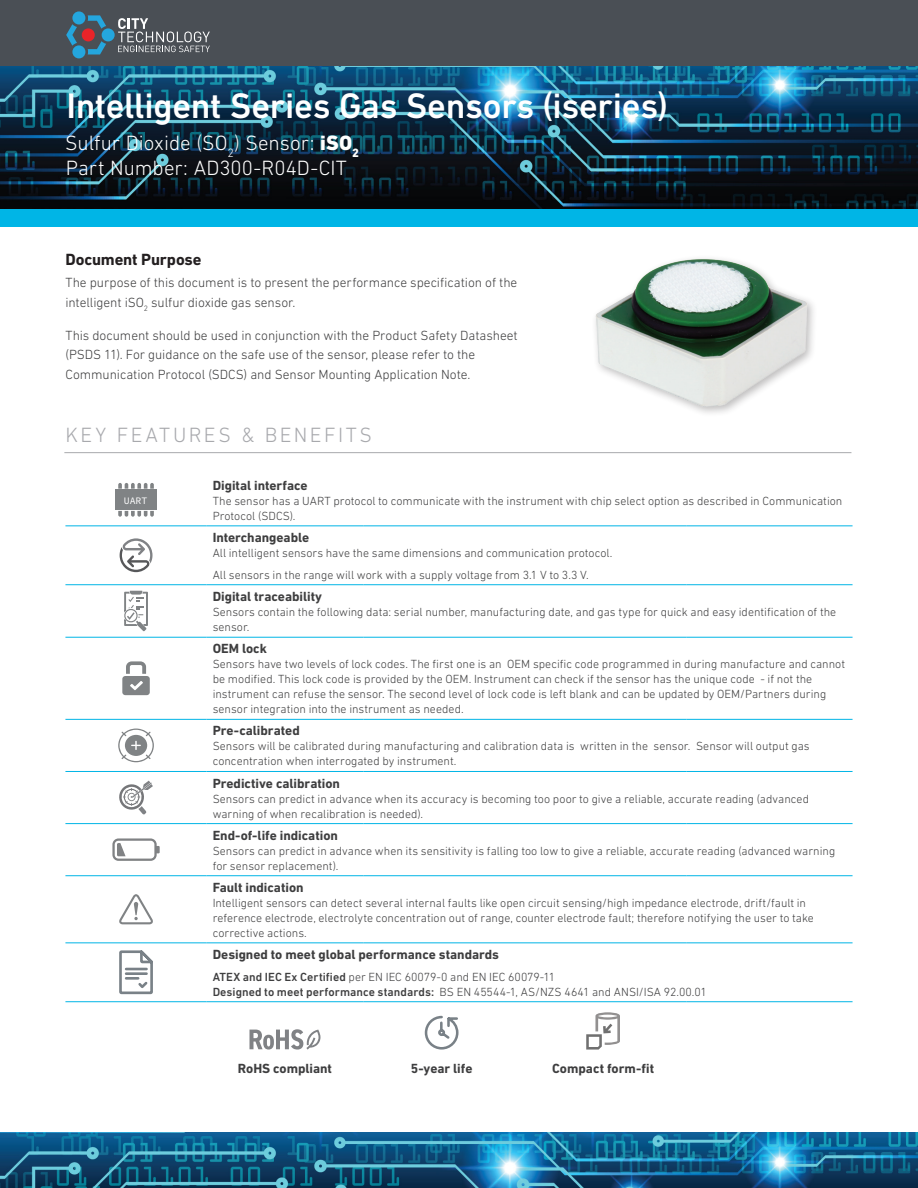
<style>
.page{position:relative;width:918px;height:1188px;background:#fff}
.page>*{position:absolute;margin:0;border:0;box-sizing:border-box;transform-origin:0 0}
.Datasheet__Title_1{font:500 36px "DIN Next LT Pro";letter-spacing:-.01em;color:#fff}
.Datasheet__Title_2_1{font:300 21px/25.5px "DIN Next LT Pro";color:#fff}
.Datasheet__Sidebar_H{font:300 21px "DIN Next LT Pro";letter-spacing:.12em;color:#a8a9ad}
.Heading_2__11_15{font:700 16.5px "DIN Next LT Pro";letter-spacing:-.01em;color:#231f20}
.Body__9_14_pt{font:300 13.5px/19.5px "DIN Next LT Pro";letter-spacing:-.005em;color:#3e3e3f}
.Body__9_14_pt-2{font:700 13.5px "DIN Next LT Pro";color:#3e3e3f}
.Body__9_14_pt-3{font:300 12px/15px "DIN Next LT Pro";color:#3e3e3f}
.t1{font:9.9px "Source Code Roman";color:#fff}
.s1{font-weight:800}
.s2{font-weight:500}
</style>
<div class="page">
<div style="left:0;top:139px;width:918px;height:88px;background:#00b5e6"></div>
<img style="left:0;top:66px;width:918px;height:143px">
<img style="left:595px;top:258px;width:219px;height:155px">
<hr style="left:64px;top:452px;width:787px;height:1px;background:#a8a9ad">
<hr style="left:65px;top:525px;width:142px;height:1px;background:#00b5e6">
<hr style="left:207px;top:525px;width:156px;height:1px;background:#00b5e6">
<hr style="left:363px;top:525px;width:157px;height:1px;background:#00b5e6">
<hr style="left:520px;top:525px;width:166px;height:1px;background:#00b5e6">
<hr style="left:686px;top:525px;width:167px;height:1px;background:#00b5e6">
<hr style="left:65px;top:584px;width:142px;height:1px;background:#00b5e6">
<hr style="left:207px;top:584px;width:156px;height:1px;background:#00b5e6">
<hr style="left:363px;top:584px;width:157px;height:1px;background:#00b5e6">
<hr style="left:520px;top:584px;width:166px;height:1px;background:#00b5e6">
<hr style="left:686px;top:584px;width:167px;height:1px;background:#00b5e6">
<hr style="left:65px;top:637px;width:142px;height:1px;background:#00b5e6">
<hr style="left:207px;top:637px;width:156px;height:1px;background:#00b5e6">
<hr style="left:363px;top:637px;width:157px;height:1px;background:#00b5e6">
<hr style="left:520px;top:637px;width:166px;height:1px;background:#00b5e6">
<hr style="left:686px;top:637px;width:167px;height:1px;background:#00b5e6">
<hr style="left:65px;top:719px;width:142px;height:1px;background:#00b5e6">
<hr style="left:207px;top:719px;width:156px;height:1px;background:#00b5e6">
<hr style="left:363px;top:719px;width:157px;height:1px;background:#00b5e6">
<hr style="left:520px;top:719px;width:166px;height:1px;background:#00b5e6">
<hr style="left:686px;top:719px;width:167px;height:1px;background:#00b5e6">
<hr style="left:65px;top:771px;width:142px;height:1px;background:#00b5e6">
<hr style="left:207px;top:771px;width:156px;height:1px;background:#00b5e6">
<hr style="left:363px;top:771px;width:157px;height:1px;background:#00b5e6">
<hr style="left:520px;top:771px;width:166px;height:1px;background:#00b5e6">
<hr style="left:686px;top:771px;width:167px;height:1px;background:#00b5e6">
<hr style="left:65px;top:823px;width:142px;height:1px;background:#00b5e6">
<hr style="left:207px;top:823px;width:156px;height:1px;background:#00b5e6">
<hr style="left:363px;top:823px;width:157px;height:1px;background:#00b5e6">
<hr style="left:520px;top:823px;width:166px;height:1px;background:#00b5e6">
<hr style="left:686px;top:823px;width:167px;height:1px;background:#00b5e6">
<hr style="left:65px;top:875px;width:142px;height:1px;background:#00b5e6">
<hr style="left:207px;top:875px;width:156px;height:1px;background:#00b5e6">
<hr style="left:363px;top:875px;width:157px;height:1px;background:#00b5e6">
<hr style="left:520px;top:875px;width:166px;height:1px;background:#00b5e6">
<hr style="left:686px;top:875px;width:167px;height:1px;background:#00b5e6">
<hr style="left:65px;top:942px;width:142px;height:1px;background:#00b5e6">
<hr style="left:207px;top:942px;width:156px;height:1px;background:#00b5e6">
<hr style="left:363px;top:942px;width:157px;height:1px;background:#00b5e6">
<hr style="left:520px;top:942px;width:166px;height:1px;background:#00b5e6">
<hr style="left:686px;top:942px;width:167px;height:1px;background:#00b5e6">
<hr style="left:65px;top:1001px;width:142px;height:1px;background:#00b5e6">
<hr style="left:207px;top:1001px;width:156px;height:1px;background:#00b5e6">
<hr style="left:363px;top:1001px;width:157px;height:1px;background:#00b5e6">
<hr style="left:520px;top:1001px;width:166px;height:1px;background:#00b5e6">
<hr style="left:686px;top:1001px;width:167px;height:1px;background:#00b5e6">
<svg style="left:118px;top:483px;width:36px;height:6px"></svg>
<svg style="left:118px;top:511px;width:36px;height:6px"></svg>
<div style="left:115px;top:490px;width:42px;height:20px;background:#808385"></div>
<svg style="left:120px;top:538px;width:33px;height:34px"></svg>
<svg style="left:124px;top:591px;width:24px;height:40px"></svg>
<svg style="left:122px;top:661px;width:28px;height:34px"></svg>
<svg style="left:118px;top:729px;width:36px;height:33px"></svg>
<svg style="left:119px;top:781px;width:34px;height:33px"></svg>
<svg style="left:112px;top:838px;width:48px;height:23px"></svg>
<svg style="left:119px;top:894px;width:34px;height:30px"></svg>
<svg style="left:119px;top:950px;width:34px;height:45px"></svg>
<svg style="left:249px;top:1029px;width:71px;height:21px"></svg>
<svg style="left:424px;top:1015px;width:35px;height:35px"></svg>
<svg style="left:586px;top:1012px;width:34px;height:38px"></svg>
<div style="left:0;top:0;width:918px;height:66px;background:#4a4f55"></div>
<svg style="left:118px;top:18px;width:92px;height:34px"></svg>
<svg style="left:88px;top:41px;width:18px;height:14px"></svg>
<svg style="left:88px;top:15px;width:18px;height:14px"></svg>
<svg style="left:66px;top:24px;width:11px;height:22px"></svg>
<div style="left:72px;top:11px;width:13px;height:13px;background:#24a6de;border-radius:50%"></div>
<div style="left:72px;top:45px;width:13px;height:13px;background:#24a6de;border-radius:50%"></div>
<div style="left:102px;top:28px;width:13px;height:13px;background:#24a6de;border-radius:50%"></div>
<div style="left:82px;top:28px;width:13px;height:13px;background:#e82429;border-radius:50%"></div>
<img style="left:0;top:1133px;width:918px;height:55px">
<p class="Datasheet__Title_1" style="left:66px;top:85px;width:603px">Intelligent Series Gas Sensors (iseries)</p>
<p class="Datasheet__Title_2_1" style="left:65px;top:130px;width:295px">Sulfur Dioxide (SO<sub>2</sub>) Sensor: <span class="s1">iSO</span><sub>2<br></sub>Part Number: AD300-R04D-CIT</p>
<p class="Heading_2__11_15" style="left:65px;top:250px;width:137px">Document Purpose</p>
<p class="Body__9_14_pt" style="left:65px;top:273px;width:453px">The purpose of this document is to present the performance specification of the intelligent iSO<sub>2</sub> sulfur dioxide gas sensor.</p>
<p class="Body__9_14_pt" style="left:65px;top:325px;width:454px">This document should be used in conjunction with the Product Safety Datasheet (PSDS 11). For guidance on the safe use of the sensor, please refer to the<br>Communication Protocol (SDCS) and Sensor Mounting Application Note.</p>
<p class="Datasheet__Sidebar_H" style="left:65px;top:423px;width:308px">KEY FEATURES &amp; BENEFITS</p>
<p class="t1" style="left:124px;top:493px;width:25px">UART</p>
<p class="Body__9_14_pt-2" style="left:213px;top:477px;width:97px">Digital interface</p>
<p class="Body__9_14_pt-3" style="left:213px;top:493px;width:631px">The sensor has a UART protocol to communicate with the instrument with chip select option as described in Communication<br>Protocol (SDCS).</p>
<p class="Body__9_14_pt-2" style="left:213px;top:529px;width:98px">Interchangeable</p>
<p class="Body__9_14_pt-3" style="left:213px;top:545px;width:401px">All intelligent sensors have the same dimensions and communication protocol.</p>
<p class="Body__9_14_pt-3" style="left:213px;top:567px;width:378px">All sensors in the range will work with a supply voltage from 3.1 V to 3.3 V.</p>
<p class="Body__9_14_pt-2" style="left:213px;top:589px;width:111px">Digital traceability</p>
<p class="Body__9_14_pt-3" style="left:213px;top:604px;width:625px">Sensors contain the following data: serial number, manufacturing date, and gas type for quick and easy identification of the sensor.</p>
<p class="Body__9_14_pt-2" style="left:213px;top:641px;width:56px">OEM lock</p>
<p class="Body__9_14_pt-3" style="left:213px;top:657px;width:634px">Sensors have two levels of lock codes. The first one is an OEM specific code programmed in during manufacture and cannot be modified. This lock code is provided by the OEM. Instrument can check if the sensor has the unique code - if not the instrument can refuse the sensor. The second level of lock code is left blank and can be updated by OEM/Partners during sensor integration into the instrument as needed.</p>
<p class="Body__9_14_pt-2" style="left:213px;top:723px;width:89px">Pre-calibrated</p>
<p class="Body__9_14_pt-3" style="left:213px;top:739px;width:599px">Sensors will be calibrated during manufacturing and calibration data is written in the sensor. Sensor will output gas concentration when interrogated by instrument.</p>
<p class="Body__9_14_pt-2" style="left:213px;top:775px;width:129px">Predictive calibration</p>
<p class="Body__9_14_pt-3" style="left:213px;top:791px;width:598px">Sensors can predict in advance when its accuracy is becoming too poor to give a reliable, accurate reading (advanced warning of when recalibration is needed).</p>
<p class="Body__9_14_pt-2" style="left:213px;top:827px;width:127px">End-of-life indication</p>
<p class="Body__9_14_pt-3" style="left:213px;top:843px;width:624px">Sensors can predict in advance when its sensitivity is falling too low to give a reliable, accurate reading (advanced warning for sensor replacement).</p>
<p class="Body__9_14_pt-2" style="left:213px;top:879px;width:92px">Fault indication</p>
<p class="Body__9_14_pt-3" style="left:213px;top:895px;width:603px">Intelligent sensors can detect several internal faults like open circuit sensing/high impedance electrode, drift/fault in reference electrode, electrolyte concentration out of range, counter electrode fault; therefore notifying the user to take corrective actions.</p>
<p class="Body__9_14_pt-2" style="left:213px;top:946px;width:288px">Designed to meet global performance standards</p>
<p class="Body__9_14_pt-3" style="left:213px;top:969px;width:344px"><span class="s2">ATEX and IEC Ex Certified</span> per EN IEC 60079-0 and EN IEC 60079-11</p>
<p class="Body__9_14_pt-3" style="left:213px;top:984px;width:496px"><span class="s2">Designed to meet performance standards:</span> BS EN 45544-1, AS/NZS 4641 and ANSI/ISA 92.00.01</p>
<p class="Body__9_14_pt-2" style="left:238px;top:1060px;width:96px">RoHS compliant</p>
<p class="Body__9_14_pt-2" style="left:411px;top:1060px;width:63px">5-year life</p>
<p class="Body__9_14_pt-2" style="left:552px;top:1060px;width:104px">Compact form-fit</p>
</div>
